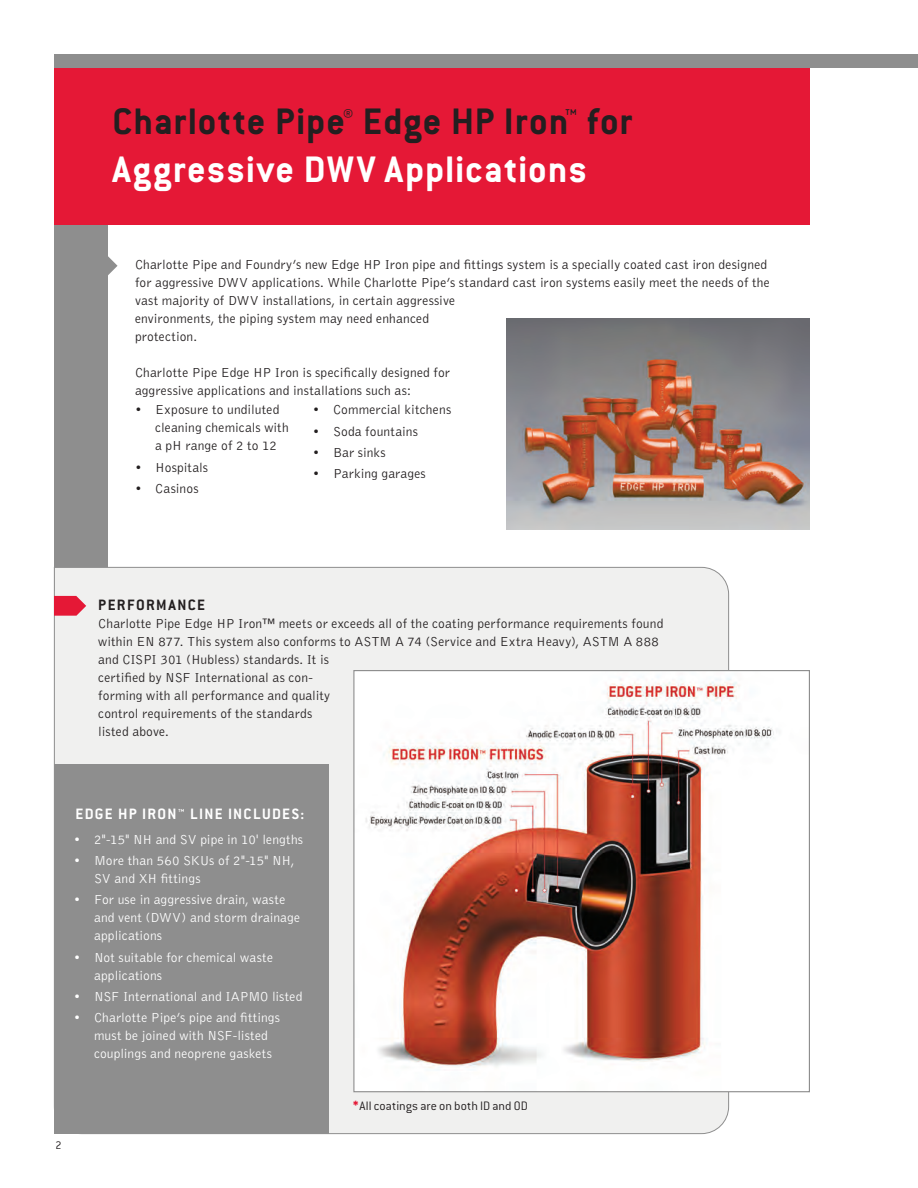
<style>
.page{position:relative;width:918px;height:1188px;background:#fff}
.page>*{position:absolute;margin:0;border:0;box-sizing:border-box;transform-origin:0 0}
.t1{font:700 40.5px/48.2px "Conduit ITC";letter-spacing:.025em;color:#231f20}
.t2{font:700 16.5px "Conduit ITC";letter-spacing:.075em;color:#fff}
.t3{font:700 16.5px "Conduit ITC";letter-spacing:.085em;color:#231f20}
.t4{font:300 13.5px/18px "Bell Gothic Std";letter-spacing:.01em;color:#231f20}
.t5{font:300 13.5px/18px "Bell Gothic Std";letter-spacing:.01em;color:#fff}
.t6{font:300 13.5px "Conduit ITC";letter-spacing:.005em;color:#231f20}
.Body_Copy{font:300 12px "Conduit ITC";color:#231f20}
.s1{color:#fff}
.s2{font-weight:700;color:#e51836}
</style>
<div class="page">
<div style="left:54px;top:221px;width:54px;height:369px;background:#8e8e8e"></div>
<div style="left:54px;top:567px;width:675px;height:567px;background:#f0f0ef"></div>
<div style="left:54px;top:54px;width:756px;height:171px;background:#e51836"></div>
<svg style="left:108px;top:256px;width:10px;height:19px"></svg>
<svg style="left:54px;top:596px;width:32px;height:20px"></svg>
<div style="left:54px;top:54px;width:864px;height:14px;background:#8e8e8e"></div>
<img style="left:507px;top:318px;width:303px;height:211px">
<img style="left:355px;top:672px;width:419px;height:418px">
<div style="left:54px;top:765px;width:274px;height:369px;background:#8e8e8e"></div>
<p class="t1" style="left:112px;top:97px;width:521px">Charlotte Pipe<sup>®</sup> Edge HP Iron<sup>™</sup> for<br><span class="s1">Aggressive DWV Applications</span></p>
<p class="t4" style="left:135px;top:256px;width:636px">Charlotte Pipe and Foundry’s new Edge HP Iron pipe and fittings system is a specially coated cast iron designed for aggressive DWV applications. While Charlotte Pipe’s standard cast iron systems easily meet the needs of the vast majority of DWV installations, in certain aggressive<br>environments, the piping system may need enhanced<br>protection.</p>
<p class="t4" style="left:135px;top:364px;width:317px">Charlotte Pipe Edge HP Iron is specifically designed for aggressive applications and installations such as:</p>
<p class="t4" style="left:155px;top:401px;width:135px;text-indent:-20px">• Exposure to undiluted cleaning chemicals with a pH range of 2 to 12</p>
<p class="t4" style="left:135px;top:458px;width:75px">• Hospitals</p>
<p class="t4" style="left:135px;top:480px;width:65px">• Casinos</p>
<p class="t4" style="left:313px;top:401px;width:140px">• Commercial kitchens</p>
<p class="t4" style="left:313px;top:422px;width:107px">• Soda fountains</p>
<p class="t4" style="left:313px;top:444px;width:74px">• Bar sinks</p>
<p class="t4" style="left:313px;top:465px;width:115px">• Parking garages</p>
<p class="t3" style="left:98px;top:596px;width:108px">PERFORMANCE</p>
<p class="t4" style="left:98px;top:615px;width:567px">Charlotte Pipe Edge HP Iron™ meets or exceeds all of the coating performance requirements found within EN 877. This system also conforms to ASTM A 74 (Service and Extra Heavy), ASTM A 888 and CISPI 301 (Hubless) standards. It is<br>certified by NSF International as con-<br>forming with all performance and quality<br>control requirements of the standards<br>listed above.</p>
<p class="t2" style="left:76px;top:804px;width:230px">EDGE HP IRON™ LINE INCLUDES:</p>
<p class="t5" style="left:74px;top:831px;width:231px">• 2"-15" NH and SV pipe in 10' lengths</p>
<p class="t5" style="left:94px;top:852px;width:202px;text-indent:-20px">• More than 560 SKUs of 2"-15" NH,<br>SV and XH fittings</p>
<p class="t5" style="left:94px;top:891px;width:207px;text-indent:-20px">• For use in aggressive drain, waste and vent (DWV) and storm drainage applications</p>
<p class="t5" style="left:94px;top:949px;width:181px;text-indent:-20px">• Not suitable for chemical waste applications</p>
<p class="t5" style="left:74px;top:988px;width:230px">• NSF International and IAPMO listed</p>
<p class="t5" style="left:94px;top:1009px;width:188px;text-indent:-20px">• Charlotte Pipe’s pipe and fittings must be joined with NSF-listed couplings and neoprene gaskets</p>
<p class="Body_Copy" style="left:56px;top:1139px;width:8px">2</p>
<p class="t6" style="left:353px;top:1098px;width:176px"><span class="s2">*</span>All coatings are on both ID and OD</p>
</div>
